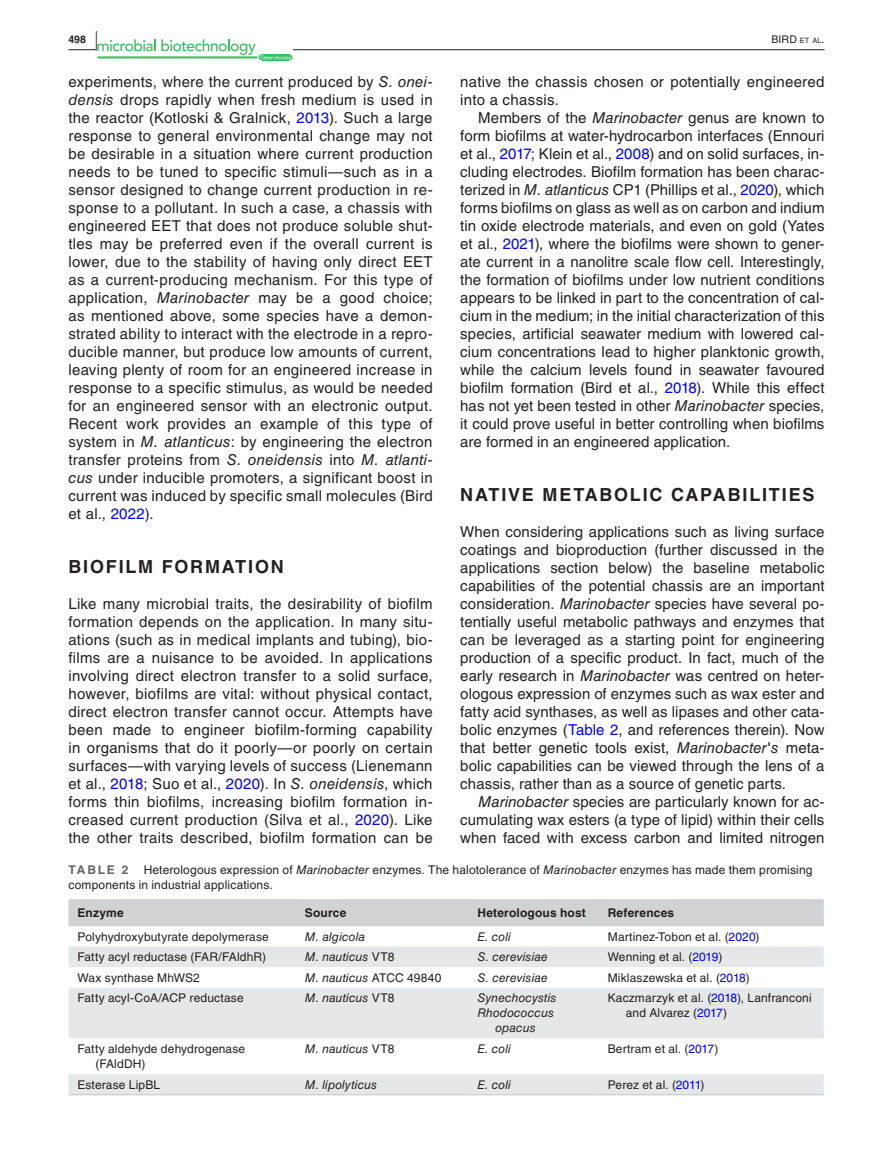
<style>
.page{position:relative;width:893px;height:1174px;background:#fff}
.page>*{position:absolute;margin:0;border:0;box-sizing:border-box;transform-origin:0 0}
.t1{font:700 18px "Helvetica LT Std";letter-spacing:.1em;color:#231f20}
.t2{font:15px/18px "Helvetica LT Std";letter-spacing:.01em;color:#231f20;text-align:justify}
.t3{font:12px/15px "Helvetica LT Std";letter-spacing:.01em;color:#231f20}
.t4{font:italic 12px/15px "Helvetica LT Std";letter-spacing:.01em;color:#231f20;text-align:center}
.t5{font:700 12px "Helvetica LT Std";letter-spacing:.015em;color:#231f20}
.t6{font:700 12px "Helvetica LT Std";letter-spacing:.15em;color:#636366}
.t7{font:10.5px "Helvetica LT Std";color:#231f20}
.t8{font:700 10.5px "Helvetica LT Std";color:#231f20}
.s1{font-size:18px}
.s2{font-size:7.35px}
.s3{font-style:italic}
.s4{color:#00f}
.s5{font-style:normal}
</style>
<div class="page">
<hr style="left:68px;top:49px;width:756px;height:1px;background:#231f20">
<svg style="left:97px;top:39px;width:194px;height:22px"></svg>
<div style="left:68px;top:899px;width:756px;height:27px;background:#d1d2d4"></div>
<svg style="left:68px;top:946px;width:756px;height:148px;fill:#e6e7e9"></svg>
<hr style="left:68px;top:1094px;width:228px;height:1px;background:#d1d2d4">
<hr style="left:296px;top:1094px;width:172px;height:1px;background:#d1d2d4">
<hr style="left:468px;top:1094px;width:131px;height:1px;background:#d1d2d4">
<hr style="left:599px;top:1094px;width:225px;height:1px;background:#d1d2d4">
<p class="t8" style="left:68px;top:33px;width:31px">498 <span class="s1">|</span></p>
<p class="t7" style="left:771px;top:33px;width:55px">BIRD <span class="s2">et al</span>.</p>
<p class="t2" style="left:68px;top:73px;width:366px">experiments, where the current produced by <span class="s3">S. onei&shy;densis</span> drops rapidly when fresh medium is used in the reactor (Kotloski &amp; Gralnick, <span class="s4">2013</span>). Such a large response to general environmental change may not be desirable in a situation where current production needs to be tuned to specific stimuli—such as in a sensor designed to change current production in re&shy;sponse to a pollutant. In such a case, a chassis with engineered EET that does not produce soluble shut&shy;tles may be preferred even if the overall current is lower, due to the stability of having only direct EET as a current-producing mechanism. For this type of application, <span class="s3">Marinobacter</span> may be a good choice; as mentioned above, some species have a demon&shy;strated ability to interact with the electrode in a repro&shy;ducible manner, but produce low amounts of current, leaving plenty of room for an engineered increase in response to a specific stimulus, as would be needed for an engineered sensor with an electronic output.<br>Recent work provides an example of this type of system in <span class="s3">M. atlanticus</span>: by engineering the electron transfer proteins from <span class="s3">S. oneidensis</span> into <span class="s3">M. atlanti&shy;cus</span> under inducible promoters, a significant boost in current was induced by specific small molecules (Bird et al., <span class="s4">2022</span>).</p>
<p class="t1" style="left:68px;top:556px;width:217px">BIOFILM FORMATION</p>
<p class="t2" style="left:68px;top:595px;width:366px">Like many microbial traits, the desirability of biofilm formation depends on the application. In many situ&shy;ations (such as in medical implants and tubing), bio&shy;films are a nuisance to be avoided. In applications involving direct electron transfer to a solid surface, however, biofilms are vital: without physical contact, direct electron transfer cannot occur. Attempts have been made to engineer biofilm-forming capability in organisms that do it poorly—or poorly on certain surfaces—with varying levels of success (Lienemann et al., <span class="s4">2018</span>; Suo et al., <span class="s4">2020</span>). In <span class="s3">S. oneidensis</span>, which forms thin biofilms, increasing biofilm formation in&shy;creased current production (Silva et al., <span class="s4">2020</span>). Like the other traits described, biofilm formation can be</p>
<p class="t2" style="left:460px;top:73px;width:366px">native the chassis chosen or potentially engineered into a chassis.</p>
<p class="t2" style="left:460px;top:109px;width:366px;text-indent:18px">Members of the <span class="s3">Marinobacter</span> genus are known to form biofilms at water-hydrocarbon interfaces (Ennouri et al., <span class="s4">2017</span>; Klein et al., <span class="s4">2008</span>) and on solid surfaces, in&shy;cluding electrodes. Biofilm formation has been charac&shy;terized in <span class="s3">M. atlanticus</span> CP1 (Phillips et al., <span class="s4">2020</span>), which forms biofilms on glass as well as on carbon and indium tin oxide electrode materials, and even on gold (Yates et al., <span class="s4">2021</span>), where the biofilms were shown to gener&shy;ate current in a nanolitre scale flow cell. Interestingly, the formation of biofilms under low nutrient conditions appears to be linked in part to the concentration of cal&shy;cium in the medium; in the initial characterization of this species, artificial seawater medium with lowered cal&shy;cium concentrations lead to higher planktonic growth, while the calcium levels found in seawater favoured biofilm formation (Bird et al., <span class="s4">2018</span>). While this effect has not yet been tested in other <span class="s3">Marinobacter</span> species, it could prove useful in better controlling when biofilms are formed in an engineered application.</p>
<p class="t1" style="left:460px;top:484px;width:356px">NATIVE METABOLIC CAPABILITIES</p>
<p class="t2" style="left:460px;top:523px;width:366px">When considering applications such as living surface coatings and bioproduction (further discussed in the applications section below) the baseline metabolic capabilities of the potential chassis are an important consideration. <span class="s3">Marinobacter</span> species have several po&shy;tentially useful metabolic pathways and enzymes that can be leveraged as a starting point for engineering production of a specific product. In fact, much of the early research in <span class="s3">Marinobacter</span> was centred on heter&shy;ologous expression of enzymes such as wax ester and fatty acid synthases, as well as lipases and other cata&shy;bolic enzymes (<span class="s4">Table 2</span>, and references therein). Now that better genetic tools exist, <span class="s3">Marinobacter's</span> meta&shy;bolic capabilities can be viewed through the lens of a chassis, rather than as a source of genetic parts.</p>
<p class="t2" style="left:460px;top:793px;width:366px;text-indent:18px"><span class="s3">Marinobacter</span> species are particularly known for ac&shy;cumulating wax esters (a type of lipid) within their cells when faced with excess carbon and limited nitrogen</p>
<p class="t3" style="left:68px;top:862px;width:745px;text-indent:75px">Heterologous expression of <span class="s3">Marinobacter</span> enzymes. The halotolerance of <span class="s3">Marinobacter</span> enzymes has made them promising components in industrial applications.</p>
<p class="t5" style="left:77px;top:905px;width:48px">Enzyme</p>
<p class="t5" style="left:305px;top:905px;width:43px">Source</p>
<p class="t5" style="left:477px;top:905px;width:110px">Heterologous host</p>
<p class="t5" style="left:608px;top:905px;width:68px">References</p>
<p class="t3" style="left:77px;top:928px;width:193px">Polyhydroxybutyrate depolymerase</p>
<p class="t4" style="left:305px;top:928px;width:62px">M. algicola</p>
<p class="t4" style="left:477px;top:928px;width:35px">E. coli</p>
<p class="t3" style="left:608px;top:928px;width:153px">Martinez-Tobon et al. (<span class="s4">2020</span>)</p>
<p class="t3" style="left:77px;top:949px;width:190px">Fatty acyl reductase (FAR/FAldhR)</p>
<p class="t4" style="left:305px;top:949px;width:91px">M. nauticus <span class="s5">VT8</span></p>
<p class="t4" style="left:477px;top:949px;width:72px">S. cerevisiae</p>
<p class="t3" style="left:608px;top:949px;width:116px">Wenning et al. (<span class="s4">2019</span>)</p>
<p class="t3" style="left:77px;top:970px;width:124px">Wax synthase MhWS2</p>
<p class="t4" style="left:305px;top:970px;width:138px">M. nauticus <span class="s5">ATCC 49840</span></p>
<p class="t4" style="left:477px;top:970px;width:72px">S. cerevisiae</p>
<p class="t3" style="left:608px;top:970px;width:143px">Miklaszewska et al. (<span class="s4">2018</span>)</p>
<p class="t3" style="left:77px;top:990px;width:168px">Fatty acyl-CoA/ACP reductase</p>
<p class="t4" style="left:305px;top:990px;width:91px">M. nauticus <span class="s5">VT8</span></p>
<p class="t4" style="left:477px;top:990px;width:81px">Synechocystis<br>Rhodococcus opacus</p>
<p class="t3" style="left:626px;top:990px;width:187px;text-indent:-18px">Kaczmarzyk et al. (<span class="s4">2018</span>), Lanfranconi and Alvarez (<span class="s4">2017</span>)</p>
<p class="t3" style="left:95px;top:1041px;width:151px;text-indent:-18px">Fatty aldehyde dehydrogenase (FAldDH)</p>
<p class="t4" style="left:305px;top:1041px;width:91px">M. nauticus <span class="s5">VT8</span></p>
<p class="t4" style="left:477px;top:1041px;width:35px">E. coli</p>
<p class="t3" style="left:608px;top:1041px;width:112px">Bertram et al. (<span class="s4">2017</span>)</p>
<p class="t3" style="left:77px;top:1077px;width:84px">Esterase LipBL</p>
<p class="t4" style="left:305px;top:1077px;width:74px">M. lipolyticus</p>
<p class="t4" style="left:477px;top:1077px;width:35px">E. coli</p>
<p class="t3" style="left:608px;top:1077px;width:98px">Perez et al. (<span class="s4">2011</span>)</p>
<p class="t6" style="left:68px;top:863px;width:61px">TABLE 2</p>
</div>
